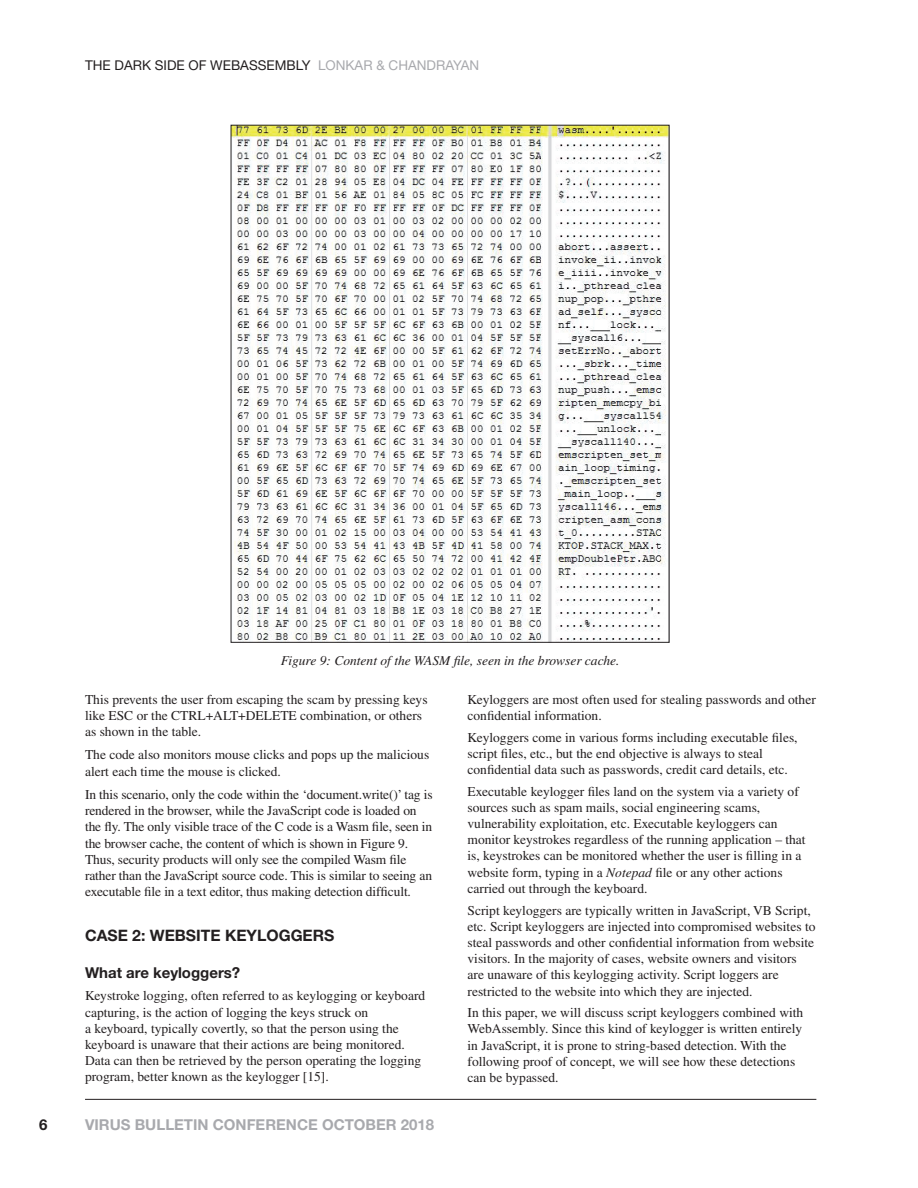
<style>
.page{position:relative;width:918px;height:1188px;background:#fff}
.page>*{position:absolute;margin:0;border:0;box-sizing:border-box;transform-origin:0 0}
.t1{font:700 15.75px "Helvetica Neue";color:#231f20}
.t2{font:700 15px "Helvetica Neue";color:#a8a9ad}
.t3{font:700 15px "Helvetica Neue";color:#231f20}
.t4{font:13.5px/16.2px "Times";color:#231f20}
.t5{font:italic 13.5px "Times";color:#231f20}
.t6{font:13.5px "Helvetica Neue";color:#231f20}
.s1{color:#a8a9ad}
.s2{font-style:italic}
</style>
<div class="page">
<hr style="left:85px;top:1099px;width:731px;height:1px;background:#231f20">
<img style="left:233px;top:127px;width:435px;height:514px">
<p class="t6" style="left:85px;top:57px;width:396px">THE DARK SIDE OF WEBASSEMBLY <span class="s1">LONKAR &amp; CHANDRAYAN</span></p>
<p class="t5" style="left:281px;top:653px;width:340px">Figure 9: Content of the WASM file, seen in the browser cache.</p>
<p class="t4" style="left:85px;top:691px;width:344px">This prevents the user from escaping the scam by pressing keys like ESC or the CTRL+ALT+DELETE combination, or others as shown in the table.</p>
<p class="t4" style="left:85px;top:747px;width:346px">The code also monitors mouse clicks and pops up the malicious alert each time the mouse is clicked.</p>
<p class="t4" style="left:85px;top:786px;width:349px">In this scenario, only the code within the ‘document.write()’ tag is rendered in the browser, while the JavaScript code is loaded on the fly. The only visible trace of the C code is a Wasm file, seen in the browser cache, the content of which is shown in Figure 9.<br>Thus, security products will only see the compiled Wasm file rather than the JavaScript source code. This is similar to seeing an executable file in a text editor, thus making detection difficult.</p>
<p class="t1" style="left:85px;top:925px;width:251px">CASE 2: WEBSITE KEYLOGGERS</p>
<p class="t3" style="left:85px;top:963px;width:157px">What are keyloggers?</p>
<p class="t4" style="left:85px;top:988px;width:342px">Keystroke logging, often referred to as keylogging or keyboard capturing, is the action of logging the keys struck on<br>a keyboard, typically covertly, so that the person using the keyboard is unaware that their actions are being monitored.<br>Data can then be retrieved by the person operating the logging program, better known as the keylogger [15].</p>
<p class="t3" style="left:39px;top:1115px;width:10px">6</p>
<p class="t2" style="left:85px;top:1115px;width:351px">VIRUS BULLETIN CONFERENCE OCTOBER 2018</p>
<p class="t4" style="left:468px;top:691px;width:350px">Keyloggers are most often used for stealing passwords and other confidential information.</p>
<p class="t4" style="left:468px;top:729px;width:332px">Keyloggers come in various forms including executable files, script files, etc., but the end objective is always to steal confidential data such as passwords, credit card details, etc.</p>
<p class="t4" style="left:468px;top:783px;width:340px">Executable keylogger files land on the system via a variety of sources such as spam mails, social engineering scams, vulnerability exploitation, etc. Executable keyloggers can monitor keystrokes regardless of the running application – that is, keystrokes can be monitored whether the user is filling in a website form, typing in a <span class="s2">Notepad</span> file or any other actions carried out through the keyboard.</p>
<p class="t4" style="left:468px;top:902px;width:349px">Script keyloggers are typically written in JavaScript, VB Script, etc. Script keyloggers are injected into compromised websites to steal passwords and other confidential information from website visitors. In the majority of cases, website owners and visitors are unaware of this keylogging activity. Script loggers are restricted to the website into which they are injected.</p>
<p class="t4" style="left:468px;top:1005px;width:337px">In this paper, we will discuss script keyloggers combined with WebAssembly. Since this kind of keylogger is written entirely in JavaScript, it is prone to string-based detection. With the following proof of concept, we will see how these detections can be bypassed.</p>
</div>
